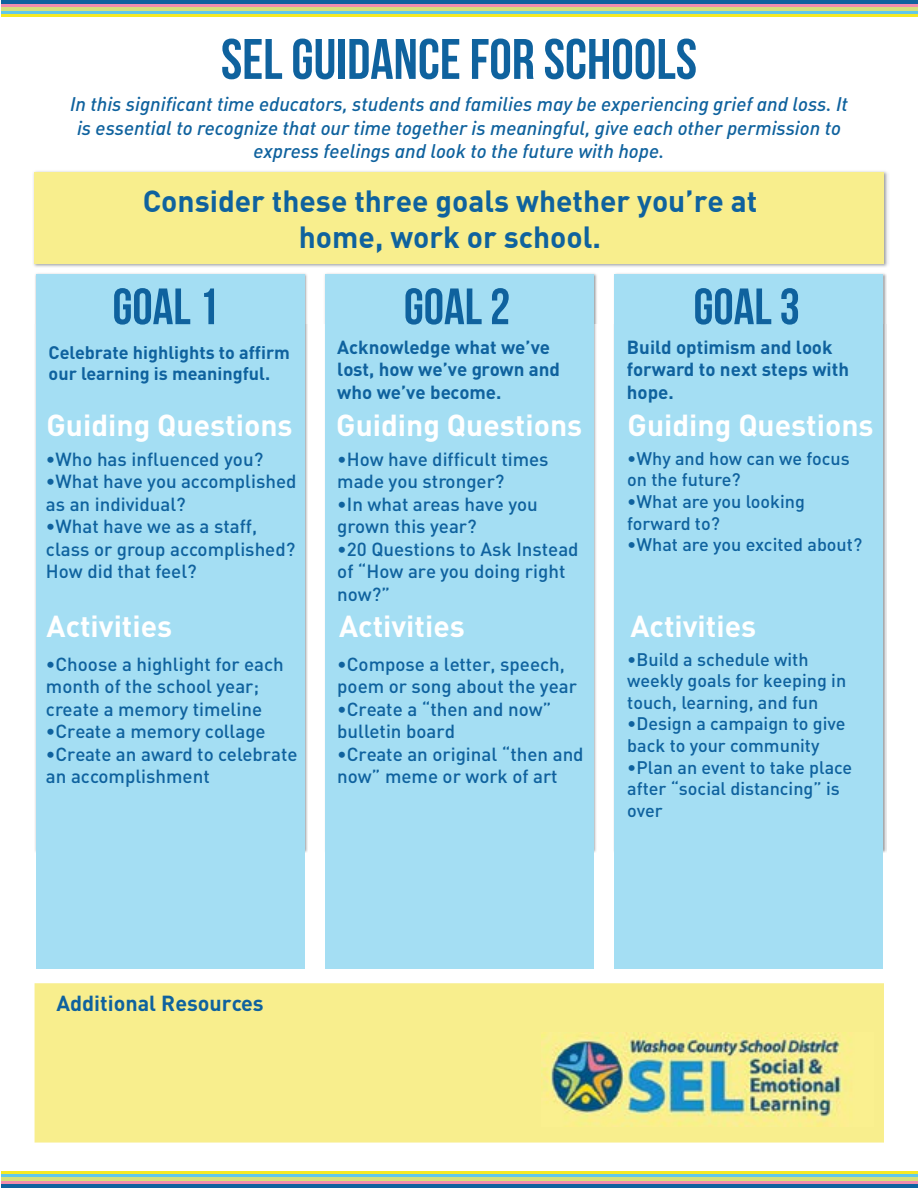
<style>
.page{position:relative;width:918px;height:1188px;background:#fff}
.page>*{position:absolute;margin:0;border:0;box-sizing:border-box;transform-origin:0 0}
.t1{font:57px "Bebas Neue";color:#0f629e}
.t2{font:51px "Bebas Neue";color:#0f629e}
.t3{font:700 30px "DIN";color:#fff}
.t4{font:30px/36px "DIN Bold";color:#0f629e;text-align:center}
.t5{font:700 21.6px "DIN";color:#0f629e}
.t6{font:19.5px/23.4px "DIN Medium Italic Alt";color:#0f629e;text-align:center}
.t7{font:500 18.75px/22.5px "DIN";color:#0f629e}
.t8{font:700 18.75px/22.5px "DIN";color:#0f629e}
.t9{font:18px/21.6px "DIN Medium Alternate";color:#0f629e}
.t10{font:700 18px/21.6px "DIN";color:#0f629e}
</style>
<div class="page">
<img style="left:35px;top:273px;width:852px;height:51px">
<img style="left:35px;top:324px;width:1px;height:528px">
<img style="left:305px;top:324px;width:3px;height:529px">
<img style="left:594px;top:324px;width:21px;height:529px">
<img style="left:883px;top:324px;width:4px;height:529px">
<div style="left:36px;top:274px;width:269px;height:695px;background:#a4def3"></div>
<div style="left:325px;top:274px;width:269px;height:695px;background:#a4def3"></div>
<div style="left:615px;top:274px;width:268px;height:695px;background:#a4def3"></div>
<img style="left:33px;top:171px;width:855px;height:96px">
<div style="left:35px;top:172px;width:849px;height:91px;background:#f8ee8d"></div>
<div style="left:35px;top:983px;width:849px;height:160px;background:#f8ee8d"></div>
<img style="left:541px;top:1032px;width:332px;height:94px">
<hr style="left:1px;top:13px;width:917px;height:3px;background:#f6e923">
<hr style="left:1px;top:10px;width:917px;height:3px;background:#61c8ea">
<hr style="left:1px;top:7px;width:917px;height:3px;background:#d5e07b">
<hr style="left:1px;top:4px;width:917px;height:3px;background:#f08dad">
<hr style="left:1px;top:1px;width:917px;height:3px;background:#0f629e">
<hr style="left:1px;top:1172px;width:917px;height:3px;background:#f6e923">
<hr style="left:1px;top:1175px;width:917px;height:3px;background:#61c8ea">
<hr style="left:1px;top:1178px;width:917px;height:3px;background:#d5e07b">
<hr style="left:1px;top:1181px;width:917px;height:3px;background:#f08dad">
<hr style="left:1px;top:1184px;width:917px;height:3px;background:#0f629e">
<h1 class="t1" style="left:221px;top:28px;width:478px">SEL GUIDANCE FOR SCHOOLS</h1>
<p class="t6" style="left:70px;top:92px;width:779px">In this significant time educators, students and families may be experiencing grief and loss. It is essential to recognize that our time together is meaningful, give each other permission to express feelings and look to the future with hope.</p>
<h3 class="t4" style="left:143px;top:181px;width:616px">Consider these three goals whether you’re at home, work or school.</h3>
<h2 class="t2" style="left:113px;top:279px;width:108px">GOAL 1</h2>
<p class="t10" style="left:49px;top:341px;width:243px">Celebrate highlights to affirm our learning is meaningful.</p>
<h3 class="t3" style="left:47px;top:405px;width:248px">Guiding Questions</h3>
<p class="t7" style="left:46px;top:447px;width:219px">•Who has influenced you?</p>
<p class="t7" style="left:46px;top:470px;width:252px">•What have you accomplished as an individual?</p>
<p class="t7" style="left:46px;top:515px;width:251px">•What have we as a staff, class or group accomplished?<br>How did that feel?</p>
<h2 class="t2" style="left:404px;top:279px;width:108px">GOAL 2</h2>
<p class="t8" style="left:337px;top:335px;width:224px">Acknowledge what we’ve lost, how we’ve grown and who we’ve become.</p>
<h2 class="t2" style="left:694px;top:279px;width:108px">GOAL 3</h2>
<p class="t8" style="left:627px;top:335px;width:224px">Build optimism and look forward to next steps with hope.</p>
<h3 class="t3" style="left:336px;top:405px;width:248px">Guiding Questions</h3>
<h3 class="t3" style="left:628px;top:405px;width:248px">Guiding Questions</h3>
<p class="t7" style="left:337px;top:447px;width:213px">•How have difficult times made you stronger?</p>
<p class="t7" style="left:337px;top:492px;width:202px">•In what areas have you grown this year?</p>
<p class="t7" style="left:337px;top:537px;width:243px">•20 Questions to Ask Instead of “How are you doing right now?”</p>
<p class="t9" style="left:627px;top:447px;width:224px">•Why and how can we focus on the future?</p>
<p class="t9" style="left:627px;top:490px;width:179px">•What are you looking forward to?</p>
<p class="t9" style="left:627px;top:533px;width:236px">•What are you excited about?</p>
<h3 class="t3" style="left:47px;top:607px;width:127px">Activities</h3>
<h3 class="t3" style="left:339px;top:607px;width:127px">Activities</h3>
<h3 class="t3" style="left:631px;top:607px;width:127px">Activities</h3>
<p class="t7" style="left:46px;top:652px;width:239px">•Choose a highlight for each month of the school year; create a memory timeline</p>
<p class="t7" style="left:46px;top:720px;width:221px">•Create a memory collage</p>
<p class="t7" style="left:46px;top:742px;width:253px">•Create an award to celebrate an accomplishment</p>
<p class="t7" style="left:337px;top:652px;width:241px">•Compose a letter, speech, poem or song about the year</p>
<p class="t7" style="left:337px;top:697px;width:216px">•Create a “then and now” bulletin board</p>
<p class="t7" style="left:337px;top:742px;width:248px">•Create an original “then and now” meme or work of art</p>
<p class="t9" style="left:627px;top:648px;width:220px">•Build a schedule with weekly goals for keeping in touch, learning, and fun</p>
<p class="t9" style="left:627px;top:712px;width:220px">•Design a campaign to give back to your community</p>
<p class="t9" style="left:627px;top:756px;width:227px">•Plan an event to take place after “social distancing” is over</p>
<p class="t5" style="left:56px;top:989px;width:209px">Additional Resources</p>
</div>
